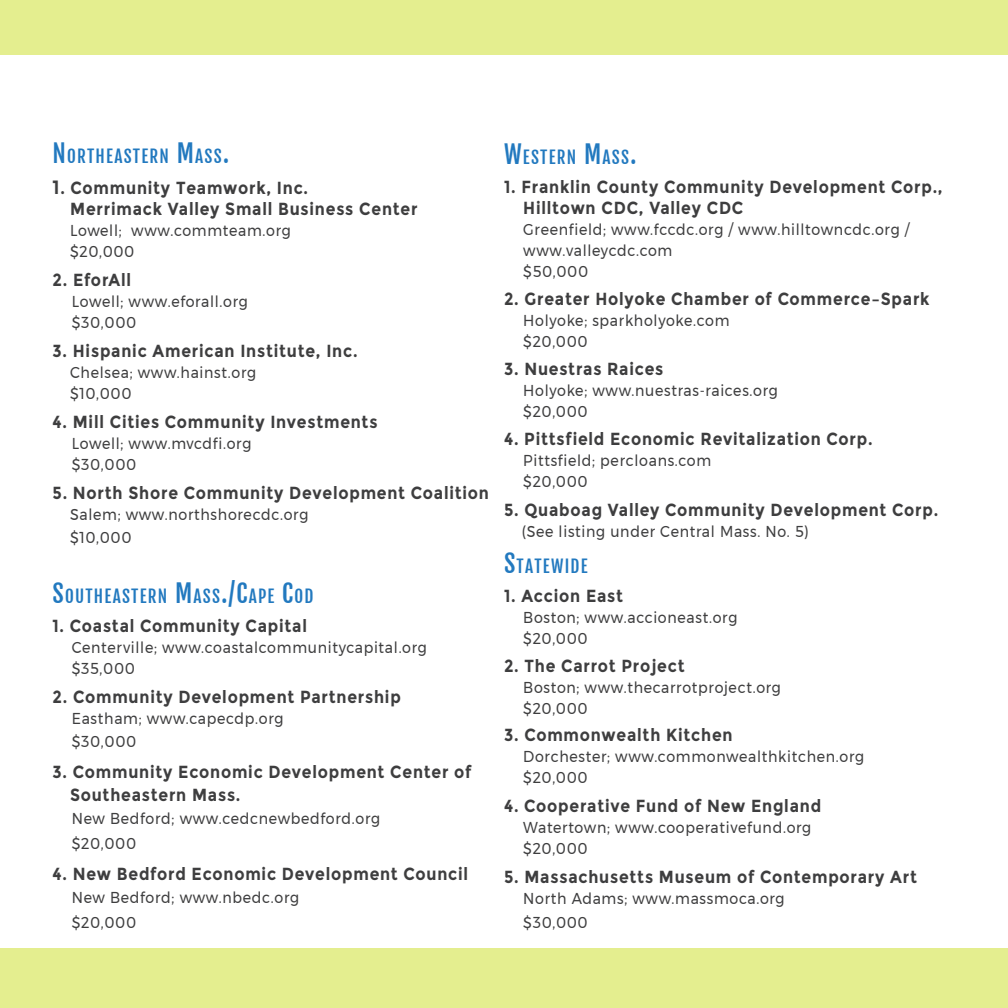
<style>
.page{position:relative;width:1008px;height:1008px;background:#fff}
.page>*{position:absolute;margin:0;border:0;box-sizing:border-box;transform-origin:0 0}
.Tabs{font:700 17.5px "Montserrat";letter-spacing:.05em;color:#3e3e3f;scale:.9 1}
.Tabs-2{font:17.15px "Fjalla One";letter-spacing:.07em;color:#2279bf}
.Tabs-3{font:15.75px/21px "Montserrat";letter-spacing:.05em;color:#3e3e3f;scale:.9 1}
.s1{font-size:24.5px}
.s2{font-size:19.25px}
</style>
<div class="page">
<div style="left:0;top:0;width:1008px;height:54px;background:#e4ee8f"></div>
<div style="left:0;top:949px;width:1008px;height:59px;background:#e4ee8f"></div>
<p class="Tabs-2" style="left:52px;top:146px;width:178px"><span class="s1">N</span> ORTHEASTERN <span class="s1">M</span>ASS<span class="s1">.</span></p>
<p class="Tabs" style="left:52px;top:177px;width:286px"><span class="s2">1</span>. Community Teamwork, Inc.</p>
<p class="Tabs" style="left:70px;top:198px;width:387px">Merrimack Valley Small Business Center</p>
<p class="Tabs-3" style="left:70px;top:220px;width:247px">Lowell; www.commteam.org</p>
<p class="Tabs-3" style="left:70px;top:241px;width:73px">$20,000</p>
<p class="Tabs" style="left:52px;top:269px;width:89px">2. EforAll</p>
<p class="Tabs-3" style="left:72px;top:291px;width:197px">Lowell; www.eforall.org</p>
<p class="Tabs-3" style="left:72px;top:312px;width:73px">$30,000</p>
<p class="Tabs" style="left:52px;top:340px;width:341px">3. Hispanic American Institute, Inc.</p>
<p class="Tabs-3" style="left:70px;top:362px;width:208px">Chelsea; www.hainst.org</p>
<p class="Tabs-3" style="left:70px;top:383px;width:70px">$10,000</p>
<p class="Tabs" style="left:52px;top:411px;width:363px">4. Mill Cities Community Investments</p>
<p class="Tabs-3" style="left:72px;top:432px;width:201px">Lowell; www.mvcdfi.org</p>
<p class="Tabs-3" style="left:72px;top:453px;width:73px">$30,000</p>
<p class="Tabs" style="left:52px;top:482px;width:486px">5. North Shore Community Development Coalition</p>
<p class="Tabs-3" style="left:70px;top:503px;width:266px">Salem; www.northshorecdc.org</p>
<p class="Tabs-3" style="left:70px;top:527px;width:70px">$10,000</p>
<p class="Tabs-2" style="left:52px;top:586px;width:263px"><span class="s1">S</span>OUTHEASTERN <span class="s1">M</span>ASS<span class="s1">./C</span>APE <span class="s1">C</span>OD</p>
<p class="Tabs" style="left:52px;top:615px;width:284px">1. Coastal Community Capital</p>
<p class="Tabs-3" style="left:72px;top:636px;width:396px">Centerville; www.coastalcommunitycapital.org</p>
<p class="Tabs-3" style="left:72px;top:657px;width:72px">$35,000</p>
<p class="Tabs" style="left:52px;top:686px;width:389px">2. Community Development Partnership</p>
<p class="Tabs-3" style="left:72px;top:707px;width:237px">Eastham; www.capecdp.org</p>
<p class="Tabs-3" style="left:72px;top:731px;width:73px">$30,000</p>
<p class="Tabs" style="left:52px;top:761px;width:467px">3. Community Economic Development Center of</p>
<p class="Tabs" style="left:70px;top:784px;width:191px">Southeastern Mass.</p>
<p class="Tabs-3" style="left:72px;top:807px;width:344px">New Bedford; www.cedcnewbedford.org</p>
<p class="Tabs-3" style="left:72px;top:833px;width:73px">$20,000</p>
<p class="Tabs" style="left:52px;top:863px;width:463px">4. New Bedford Economic Development Council</p>
<p class="Tabs-3" style="left:72px;top:886px;width:254px">New Bedford; www.nbedc.org</p>
<p class="Tabs-3" style="left:72px;top:912px;width:73px">$20,000</p>
<p class="Tabs-2" style="left:504px;top:147px;width:134px"><span class="s1">W</span>ESTERN <span class="s1">M</span>ASS<span class="s1">.</span></p>
<p class="Tabs" style="left:504px;top:177px;width:489px">1. Franklin County Community Development Corp.,</p>
<p class="Tabs" style="left:523px;top:198px;width:246px">Hilltown CDC, Valley CDC</p>
<p class="Tabs-3" style="left:523px;top:219px;width:431px">Greenfield; www.fccdc.org / www.hilltowncdc.org / www.valleycdc.com</p>
<p class="Tabs-3" style="left:523px;top:261px;width:74px">$50,000</p>
<p class="Tabs" style="left:504px;top:288px;width:474px">2. Greater Holyoke Chamber of Commerce–Spark</p>
<p class="Tabs-3" style="left:523px;top:310px;width:231px">Holyoke; sparkholyoke.com</p>
<p class="Tabs-3" style="left:523px;top:331px;width:73px">$20,000</p>
<p class="Tabs" style="left:504px;top:358px;width:179px">3. Nuestras Raices</p>
<p class="Tabs-3" style="left:523px;top:379px;width:284px">Holyoke; www.nuestras-raices.org</p>
<p class="Tabs-3" style="left:523px;top:400px;width:73px">$20,000</p>
<p class="Tabs" style="left:504px;top:429px;width:411px">4. Pittsfield Economic Revitalization Corp.</p>
<p class="Tabs-3" style="left:523px;top:450px;width:210px">Pittsfield; percloans.com</p>
<p class="Tabs-3" style="left:523px;top:471px;width:73px">$20,000</p>
<p class="Tabs" style="left:504px;top:500px;width:484px">5. Quaboag Valley Community Development Corp.</p>
<p class="Tabs-3" style="left:522px;top:521px;width:320px">(See listing under Central Mass. No. 5)</p>
<p class="Tabs-2" style="left:504px;top:556px;width:85px"><span class="s1">S</span>TATEWIDE</p>
<p class="Tabs" style="left:504px;top:585px;width:134px">1. Accion East</p>
<p class="Tabs-3" style="left:523px;top:607px;width:239px">Boston; www.accioneast.org</p>
<p class="Tabs-3" style="left:523px;top:628px;width:73px">$20,000</p>
<p class="Tabs" style="left:504px;top:655px;width:202px">2. The Carrot Project</p>
<p class="Tabs-3" style="left:523px;top:676px;width:288px">Boston; www.thecarrotproject.org</p>
<p class="Tabs-3" style="left:523px;top:697px;width:73px">$20,000</p>
<p class="Tabs" style="left:504px;top:725px;width:256px">3. Commonwealth Kitchen</p>
<p class="Tabs-3" style="left:523px;top:746px;width:380px">Dorchester; www.commonwealthkitchen.org</p>
<p class="Tabs-3" style="left:523px;top:767px;width:73px">$20,000</p>
<p class="Tabs" style="left:504px;top:796px;width:354px">4. Cooperative Fund of New England</p>
<p class="Tabs-3" style="left:523px;top:817px;width:322px">Watertown; www.cooperativefund.org</p>
<p class="Tabs-3" style="left:523px;top:838px;width:73px">$20,000</p>
<p class="Tabs" style="left:504px;top:866px;width:460px">5. Massachusetts Museum of Contemporary Art</p>
<p class="Tabs-3" style="left:523px;top:888px;width:292px">North Adams; www.massmoca.org</p>
<p class="Tabs-3" style="left:523px;top:912px;width:73px">$30,000</p>
</div>
